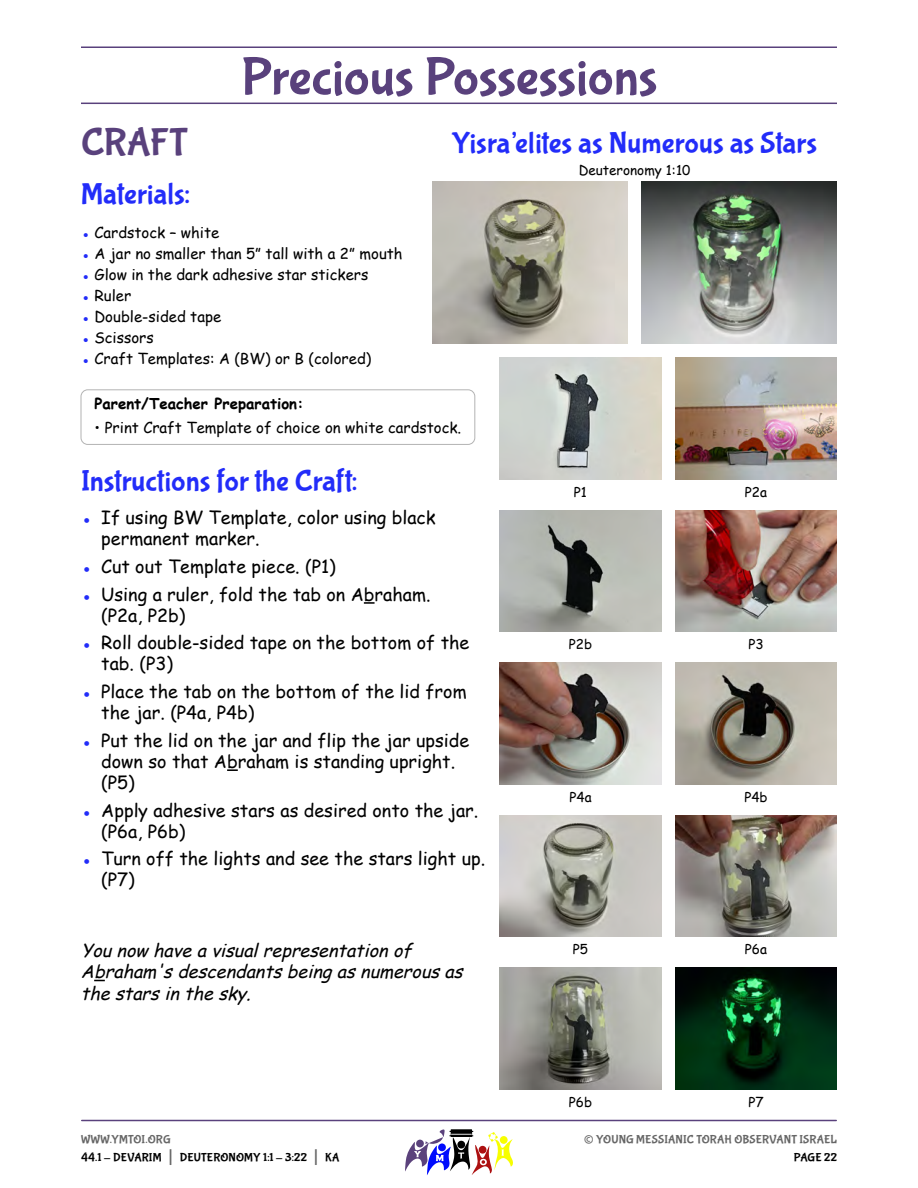
<style>
.page{position:relative;width:918px;height:1188px;background:#fff}
.page>*{position:absolute;margin:0;border:0;box-sizing:border-box;transform-origin:0 0}
.Section_Heading{font:54px "Bubblegum Sans";letter-spacing:-.005em;color:#59417c}
.Heading{font:39px "Bubblegum Sans";letter-spacing:-.01em;color:#59417c}
.Sub_Heading{font:30px "Bubblegum Sans";letter-spacing:.005em;color:#222cf9}
.Sub_Heading_Center_Cntd{font:30px "Bubblegum Sans";letter-spacing:.005em;color:#222cf9}
.t1{font:27px "Bubblegum Sans";color:#666}
.t2{font:18px/21px "Comic Sans MS";color:#000}
.Body_Text_-_Craft{font:italic 18px/21.6px "Comic Sans MS";color:#000}
.Body_Text_-_Instructions_Text_Width{font:15px "Comic Sans MS";color:#000}
.Body_Text_-_Instructions_Text_Width-2{font:700 15px "Comic Sans MS";color:#000}
.Body_Text_-_Caption{font:13.5px "Comic Sans MS";color:#000}
.t3{font:12px/18px "Bubblegum Sans";letter-spacing:.015em;color:#000}
.t4{font:12px "Bubblegum Sans";letter-spacing:.01em;color:#666}
.s1{color:#222cf9}
.s2{color:#666}
.s3{font-size:21px;color:#666}
</style>
<div class="page">
<hr style="left:82px;top:1120px;width:754px;height:1px;background:#59417c">
<svg style="left:405px;top:1129px;width:108px;height:46px"></svg>
<hr style="left:81px;top:103px;width:756px;height:1px;background:#59417c">
<hr style="left:81px;top:46px;width:756px;height:2px;background:#59417c">
<div style="left:81px;top:389px;width:394px;height:56px;border:1px solid #b3b3b3;border-radius:7px"></div>
<svg style="left:364px;top:602px;width:11px;height:2px"></svg>
<svg style="left:227px;top:769px;width:11px;height:2px"></svg>
<img style="left:432px;top:182px;width:196px;height:162px">
<img style="left:641px;top:182px;width:196px;height:162px">
<img style="left:675px;top:815px;width:162px;height:122px">
<img style="left:675px;top:968px;width:162px;height:121px">
<img style="left:500px;top:815px;width:162px;height:122px">
<img style="left:500px;top:968px;width:162px;height:121px">
<img style="left:675px;top:358px;width:162px;height:121px">
<img style="left:675px;top:663px;width:162px;height:121px">
<img style="left:675px;top:510px;width:162px;height:122px">
<img style="left:500px;top:358px;width:162px;height:121px">
<img style="left:500px;top:663px;width:162px;height:121px">
<img style="left:500px;top:510px;width:162px;height:122px">
<p class="Section_Heading" style="left:241px;top:47px;width:418px">Precious Possessions</p>
<p class="Heading" style="left:81px;top:120px;width:108px">CRAFT</p>
<p class="Sub_Heading" style="left:81px;top:177px;width:111px">Materials:</p>
<p class="Body_Text_-_Instructions_Text_Width" style="left:81px;top:221px;width:140px"><span class="s1">●</span> Cardstock – white</p>
<p class="Body_Text_-_Instructions_Text_Width" style="left:81px;top:242px;width:323px"><span class="s1">●</span> A jar no smaller than 5” tall with a 2” mouth</p>
<p class="Body_Text_-_Instructions_Text_Width" style="left:81px;top:263px;width:289px"><span class="s1">●</span> Glow in the dark adhesive star stickers</p>
<p class="Body_Text_-_Instructions_Text_Width" style="left:81px;top:284px;width:52px"><span class="s1">●</span> Ruler</p>
<p class="Body_Text_-_Instructions_Text_Width" style="left:81px;top:305px;width:142px"><span class="s1">●</span> Double-sided tape</p>
<p class="Body_Text_-_Instructions_Text_Width" style="left:81px;top:326px;width:74px"><span class="s1">●</span> Scissors</p>
<p class="Body_Text_-_Instructions_Text_Width" style="left:81px;top:347px;width:292px"><span class="s1">●</span> Craft Templates: A (BW) or B (colored)</p>
<p class="Body_Text_-_Instructions_Text_Width-2" style="left:94px;top:392px;width:211px">Parent/Teacher Preparation:</p>
<p class="Body_Text_-_Instructions_Text_Width" style="left:94px;top:417px;width:368px">• Print Craft Template of choice on white cardstock.</p>
<p class="Sub_Heading" style="left:81px;top:464px;width:278px">Instructions for the Craft:</p>
<p class="t2" style="left:101px;top:506px;width:336px;text-indent:-20px"><span class="s1">●</span> If using BW Template, color using black permanent marker.</p>
<p class="t2" style="left:81px;top:555px;width:256px"><span class="s1">●</span> Cut out Template piece. (P1)</p>
<p class="t2" style="left:101px;top:583px;width:331px;text-indent:-20px"><span class="s1">●</span> Using a ruler, fold the tab on Abraham. (P2a, P2b)</p>
<p class="t2" style="left:101px;top:632px;width:370px;text-indent:-20px"><span class="s1">●</span> Roll double-sided tape on the bottom of the tab. (P3)</p>
<p class="t2" style="left:101px;top:680px;width:367px;text-indent:-20px"><span class="s1">●</span> Place the tab on the bottom of the lid from the jar. (P4a, P4b)</p>
<p class="t2" style="left:101px;top:729px;width:370px;text-indent:-20px"><span class="s1">●</span> Put the lid on the jar and flip the jar upside down so that Abraham is standing upright. (P5)</p>
<p class="t2" style="left:101px;top:799px;width:379px;text-indent:-20px"><span class="s1">●</span> Apply adhesive stars as desired onto the jar. (P6a, P6b)</p>
<p class="t2" style="left:101px;top:848px;width:385px;text-indent:-20px"><span class="s1">●</span> Turn off the lights and see the stars light up. (P7)</p>
<p class="Sub_Heading_Center_Cntd" style="left:452px;top:126px;width:367px">Yisra’elites as Numerous as Stars</p>
<p class="Body_Text_-_Caption" style="left:579px;top:160px;width:113px">Deuteronomy 1:10</p>
<p class="Body_Text_-_Caption" style="left:574px;top:482px;width:15px">P1</p>
<p class="Body_Text_-_Caption" style="left:745px;top:482px;width:24px">P2a</p>
<p class="Body_Text_-_Caption" style="left:569px;top:634px;width:25px">P2b</p>
<p class="Body_Text_-_Caption" style="left:748px;top:634px;width:17px">P3</p>
<p class="Body_Text_-_Caption" style="left:744px;top:787px;width:25px">P4b</p>
<p class="Body_Text_-_Caption" style="left:569px;top:787px;width:24px">P4a</p>
<p class="Body_Text_-_Craft" style="left:81px;top:939px;width:389px">Younow haveavisualrepresentationof<br>Abraham'sdescendantsbeingasnumerousas thestarsinthesky.</p>
<p class="t3" style="left:81px;top:1131px;width:260px"><span class="s2">WWW.YMTOI.ORG<br></span>44.1 - DEVARIM <span class="s3">|</span> DEUTERONOMY 1:1 - 3:22 <span class="s3">|</span> KA</p>
<p class="Body_Text_-_Caption" style="left:573px;top:940px;width:17px">P5</p>
<p class="Body_Text_-_Caption" style="left:569px;top:1092px;width:25px">P6b</p>
<p class="Body_Text_-_Caption" style="left:745px;top:940px;width:24px">P6a</p>
<p class="Body_Text_-_Caption" style="left:748px;top:1092px;width:17px">P7</p>
<h3 class="t1" style="left:584px;top:1124px;width:12px">©</h3>
<p class="t4" style="left:596px;top:1133px;width:242px">YOUNG MESSIANIC TORAH OBSERVANT ISRAEL</p>
<p class="t3" style="left:794px;top:1149px;width:45px">PAGE 22</p>
</div>
